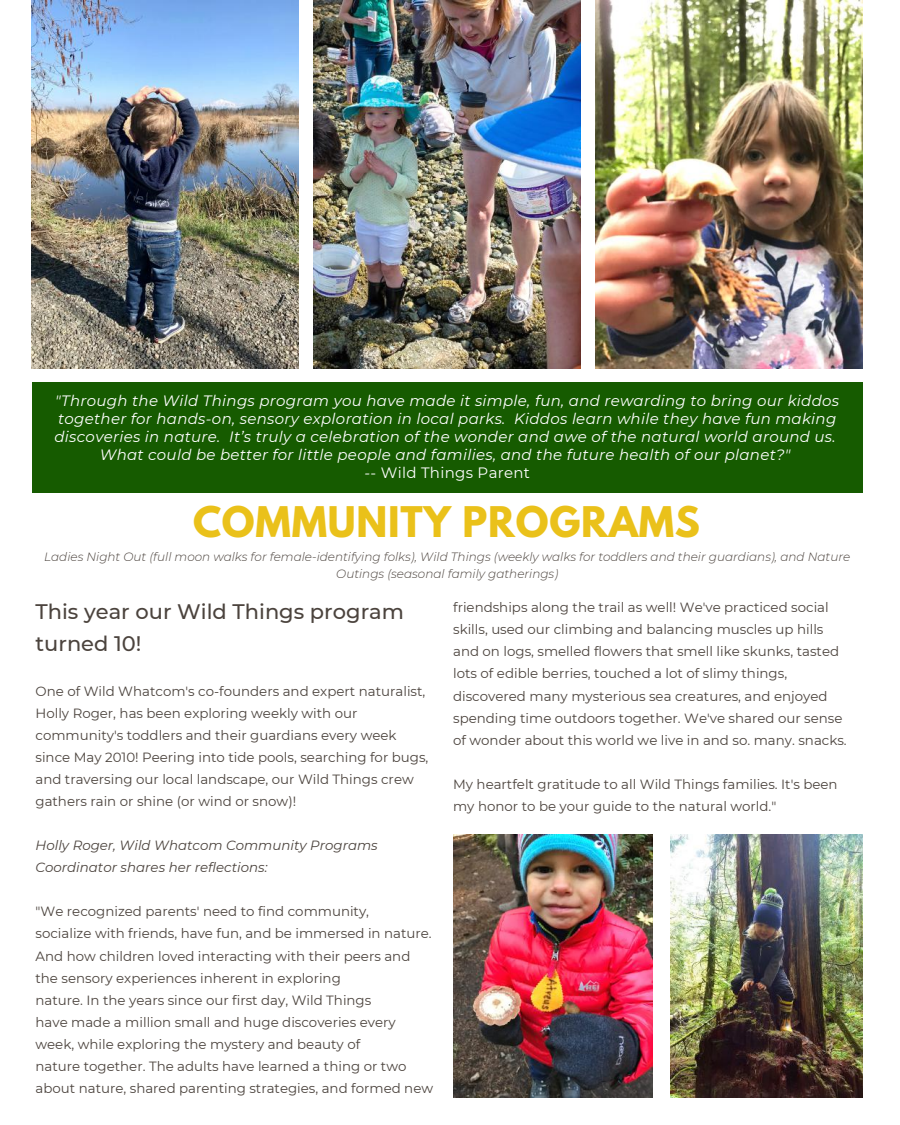
<style>
.page{position:relative;width:900px;height:1125px;background:#fff}
.page>*{position:absolute;margin:0;border:0;box-sizing:border-box;transform-origin:0 0}
.t1{font:700 37.35px "League Spartan";letter-spacing:.02em;color:#eac11a}
.t2{font:500 21px/32.1px "Montserrat";color:#4b433d}
.t3{font:italic 15px/18px "Montserrat";letter-spacing:.02em;color:#fff;text-align:center}
.t4{font:13.35px/22px "Montserrat";color:#4b433d}
.t5{font:italic 13.35px/22px "Montserrat";color:#4b433d}
.t6{font:italic 300 12px/17.1px "Montserrat";color:#4b433d;text-align:center}
.s1{font-style:normal}
</style>
<div class="page">
<div style="left:32px;top:382px;width:830px;height:110px;background:#165b00"></div>
<img style="left:32px;top:0;width:267px;height:369px">
<img style="left:313px;top:0;width:268px;height:369px">
<img style="left:596px;top:0;width:266px;height:369px">
<img style="left:453px;top:835px;width:199px;height:263px">
<img style="left:671px;top:835px;width:192px;height:263px">
<p class="t3" style="left:54px;top:392px;width:786px">"Through the Wild Things program you have made it simple, fun, and rewarding to bring our kiddos together for hands-on, sensory exploration in local parks. Kiddos learn while they have fun making discoveries in nature. It’s truly a celebration of the wonder and awe of the natural world around us.<br>What could be better for little people and families, and the future health of our planet?"<br>-<span class="s1">- Wild Things Parent</span></p>
<h1 class="t1" style="left:193px;top:504px;width:508px">COMMUNITY PROGRAMS</h1>
<p class="t6" style="left:44px;top:548px;width:808px">Ladies Night Out (full moon walks for female-identifying folks), Wild Things (weekly walks for toddlers and their guardians), and Nature<br>Outings (seasonal family gatherings)</p>
<h2 class="t2" style="left:36px;top:595px;width:370px">This year our Wild Things program turned 10!</h2>
<p class="t4" style="left:36px;top:680px;width:394px">One of Wild Whatcom's co-founders and expert naturalist, Holly Roger, has been exploring weekly with our community's toddlers and their guardians every week since May 2010! Peering into tide pools, searching for bugs, and traversing our local landscape, our Wild Things crew gathers rain or shine (or wind or snow)!</p>
<p class="t5" style="left:36px;top:834px;width:344px">Holly Roger, Wild Whatcom Community Programs<br>Coordinator shares her reflections:</p>
<p class="t4" style="left:36px;top:901px;width:399px">"We recognized parents' need to find community,<br>socialize with friends, have fun, and be immersed in nature.<br>And how children loved interacting with their peers and the sensory experiences inherent in exploring<br>nature. In the years since our first day, Wild Things<br>have made a million small and huge discoveries every week, while exploring the mystery and beauty of<br>nature together. The adults have learned a thing or two about nature, shared parenting strategies, and formed new</p>
<p class="t4" style="left:453px;top:597px;width:395px">friendships along the trail as well! We've practiced social skills, used our climbing and balancing muscles up hills and on logs, smelled flowers that smell like skunks, tasted lots of edible berries, touched a lot of slimy things, discovered many mysterious sea creatures, and enjoyed spending time outdoors together. We've shared our sense of wonder about this world we live in and so. many. snacks.</p>
<p class="t4" style="left:453px;top:773px;width:386px">My heartfelt gratitude to all Wild Things families. It's been my honor to be your guide to the natural world."</p>
</div>
